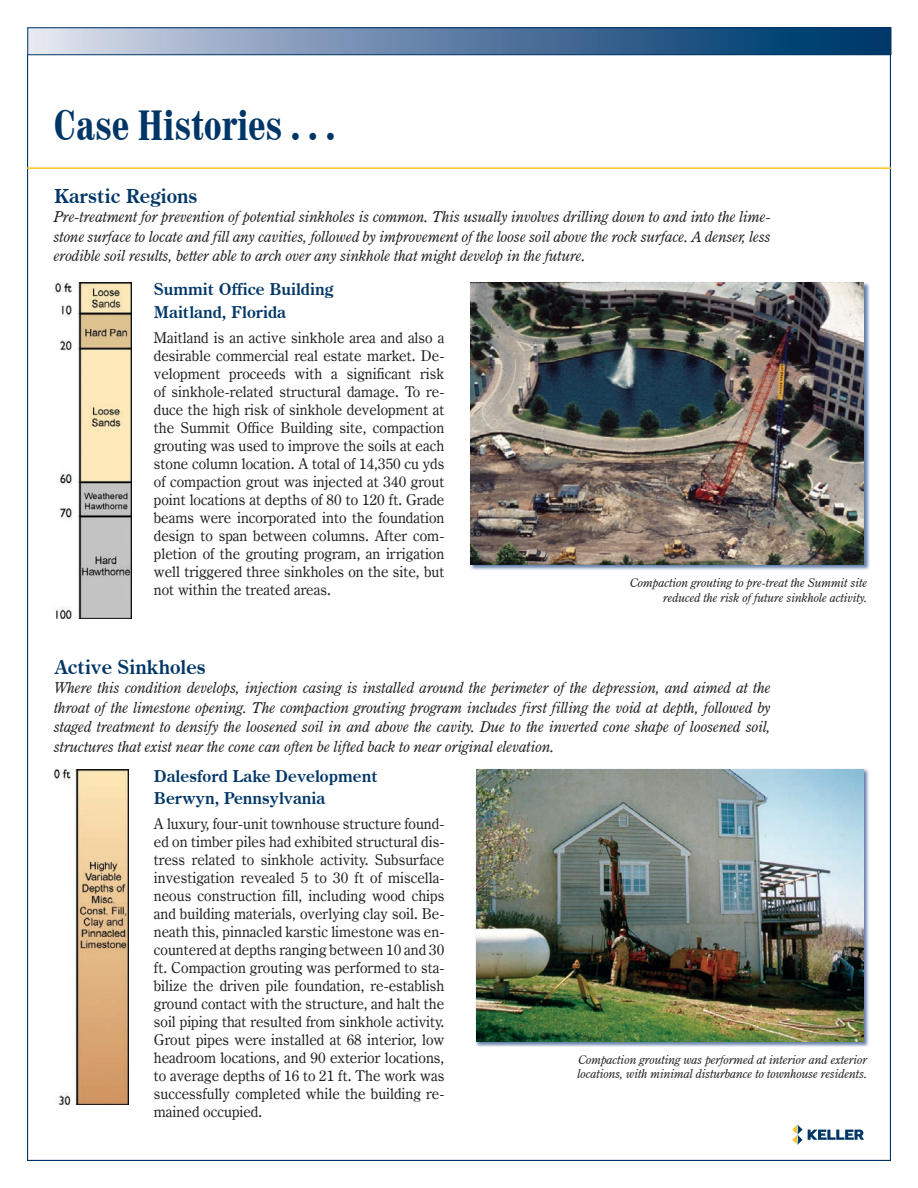
<style>
.page{position:relative;width:918px;height:1188px;background:#fff}
.page>*{position:absolute;margin:0;border:0;box-sizing:border-box;transform-origin:0 0}
.t1{font:700 condensed 42px "Century 725 BT";color:#003667;scale:.9 1}
.t2{font:700 19.5px "Century Oldstyle BT";color:#003667}
.t3{font:700 16.5px/22.5px "Century Oldstyle BT";color:#003667}
.t4{font:15px/18px "Century Oldstyle BT";color:#231f20;text-align:justify}
.t5{font:italic 15px/19.5px "Century Oldstyle BT";color:#231f20;text-align:justify}
.t6{font:italic 12px/14.4px "Century Oldstyle BT";color:#231f20;text-align:right}
</style>
<div class="page">
<svg style="left:29px;top:29px;width:860px;height:24px;background:#6182a6"></svg>
<div style="left:27px;top:27px;width:864px;height:28px;border:1px solid #003667"></div>
<hr style="left:27px;top:167px;width:864px;height:2px;background:#fec422">
<svg style="left:792px;top:1124px;width:72px;height:21px"></svg>
<img style="left:470px;top:282px;width:400px;height:288px">
<img style="left:471px;top:283px;width:393px;height:282px">
<img style="left:54px;top:283px;width:78px;height:335px">
<img style="left:475px;top:768px;width:394px;height:279px">
<img style="left:476px;top:769px;width:388px;height:272px">
<img style="left:54px;top:769px;width:75px;height:336px">
<h1 class="t1" style="left:54px;top:100px;width:314px">Case Histories . . .</h1>
<h2 class="t2" style="left:54px;top:184px;width:145px">Karstic Regions</h2>
<p class="t5" style="left:54px;top:207px;width:719px">Pre-treatment for prevention of potential sinkholes is common. This usually involves drilling down to and into the lime&shy;stone surface to locate and fill any cavities, followed by improvement of the loose soil above the rock surface. A denser, less erodible soil results, better able to arch over any sinkhole that might develop in the future.</p>
<p class="t3" style="left:154px;top:278px;width:181px">Summit Office Building<br>Maitland, Florida</p>
<p class="t4" style="left:154px;top:328px;width:292px">Maitland is an active sinkhole area and also a desirable commercial real estate market. De&shy;velopment proceeds with a significant risk of sinkhole-related structural damage. To re&shy;duce the high risk of sinkhole development at the Summit Office Building site, compaction grouting was used to improve the soils at each stone column location. A total of 14,350 cu yds of compaction grout was injected at 340 grout point locations at depths of 80 to 120 ft. Grade beams were incorporated into the foundation design to span between columns. After com&shy;pletion of the grouting program, an irrigation well triggered three sinkholes on the site, but not within the treated areas.</p>
<p class="t6" style="left:630px;top:576px;width:239px">Compaction grouting to pre-treat the Summit site reduced the risk of future sinkhole activity.</p>
<h2 class="t2" style="left:54px;top:655px;width:153px">Active Sinkholes</h2>
<p class="t5" style="left:54px;top:678px;width:718px">Where this condition develops, injection casing is installed around the perimeter of the depression, and aimed at the throat of the limestone opening. The compaction grouting program includes first filling the void at depth, followed by staged treatment to densify the loosened soil in and above the cavity. Due to the inverted cone shape of loosened soil, structures that exist near the cone can often be lifted back to near original elevation.</p>
<p class="t3" style="left:154px;top:765px;width:225px">Dalesford Lake Development<br>Berwyn, Pennsylvania</p>
<p class="t4" style="left:154px;top:815px;width:292px">A luxury, four-unit townhouse structure found&shy;ed on timber piles had exhibited structural dis&shy;tress related to sinkhole activity. Subsurface investigation revealed 5 to 30 ft of miscella&shy;neous construction fill, including wood chips and building materials, overlying clay soil. Be&shy;neath this, pinnacled karstic limestone was en&shy;countered at depths ranging between 10 and 30 ft. Compaction grouting was performed to sta&shy;bilize the driven pile foundation, re-establish ground contact with the structure, and halt the soil piping that resulted from sinkhole activity.<br>Grout pipes were installed at 68 interior, low headroom locations, and 90 exterior locations, to average depths of 16 to 21 ft. The work was successfully completed while the building re&shy;mained occupied.</p>
<p class="t6" style="left:578px;top:1052px;width:291px;text-align:left">Compaction grouting was performed at interior and exterior locations, with minimal disturbance to townhouse residents.</p>
</div>
